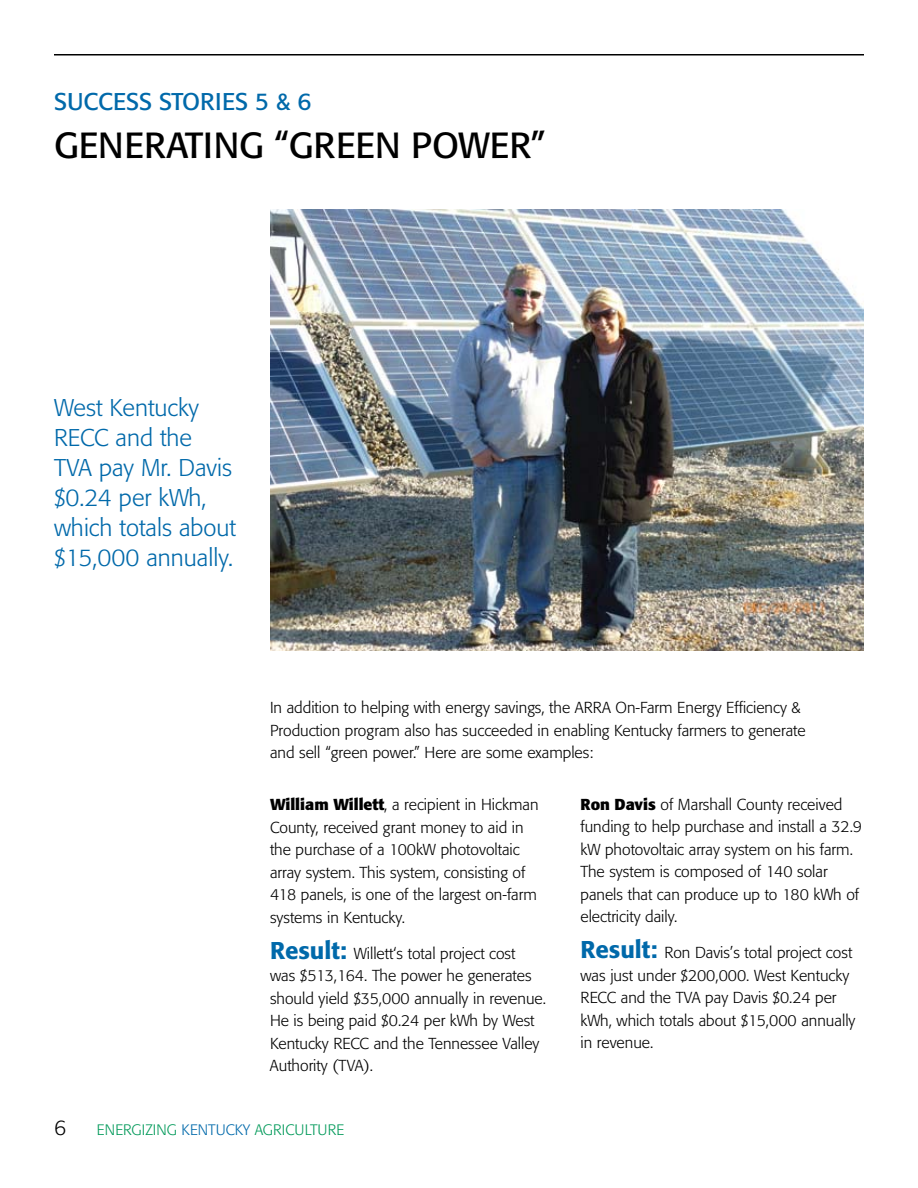
<style>
.page{position:relative;width:918px;height:1188px;background:#fff}
.page>*{position:absolute;margin:0;border:0;box-sizing:border-box;transform-origin:0 0}
.t1{font:36px "Formata";color:#000}
.t2{font:300 24px/30px "Formata";color:#0069aa}
.t3{font:24px "Formata";color:#0069aa}
.t4{font:300 21px "Formata";color:#000}
.t5{font:300 15.75px/22.5px "Formata";color:#000}
.t6{font:300 15px "Formata";color:#009959}
.s1{font-weight:700}
.s2{font-weight:500;font-size:24px;color:#0069aa}
.s3{color:#0069aa}
</style>
<div class="page">
<img style="left:271px;top:209px;width:592px;height:441px">
<hr style="left:54px;top:54px;width:810px;height:2px;background:#000">
<h2 class="t3" style="left:54px;top:87px;width:259px">SUCCESS STORIES 5 &amp; 6</h2>
<h1 class="t1" style="left:54px;top:124px;width:493px">GENERATING “GREEN POWER”</h1>
<h2 class="t2" style="left:54px;top:393px;width:184px">West Kentucky<br>RECC and the<br>TVA pay Mr. Davis $0.24 per kWh, which totals about $15,000 annually.</h2>
<p class="t5" style="left:270px;top:697px;width:537px">In addition to helping with energy savings, the ARRA On-Farm Energy Efficiency &amp;<br>Production program also has succeeded in enabling Kentucky farmers to generate and sell “green power.” Here are some examples:</p>
<p class="t5" style="left:270px;top:794px;width:270px"><span class="s1">William Willett</span>, a recipient in Hickman County, received grant money to aid in the purchase of a 100kW photovoltaic array system. This system, consisting of 418 panels, is one of the largest on-farm systems in Kentucky.</p>
<p class="t5" style="left:270px;top:942px;width:278px"><span class="s2">Result:</span> Willett‘s total project cost<br>was $513,164. The power he generates should yield $35,000 annually in revenue.<br>He is being paid $0.24 per kWh by West Kentucky RECC and the Tennessee Valley Authority (TVA).</p>
<p class="t5" style="left:580px;top:793px;width:283px"><span class="s1">Ron Davis</span> of Marshall County received funding to help purchase and install a 32.9 kW photovoltaic array system on his farm.<br>The system is composed of 140 solar panels that can produce up to 180 kWh of electricity daily.</p>
<p class="t5" style="left:580px;top:942px;width:277px"><span class="s2">Result:</span> Ron Davis’s total project cost was just under $200,000. West Kentucky RECC and the TVA pay Davis $0.24 per kWh, which totals about $15,000 annually in revenue.</p>
<h3 class="t4" style="left:54px;top:1116px;width:14px">6</h3>
<p class="t6" style="left:97px;top:1121px;width:247px">Energizing <span class="s3">Kentucky</span> Agriculture</p>
</div>
